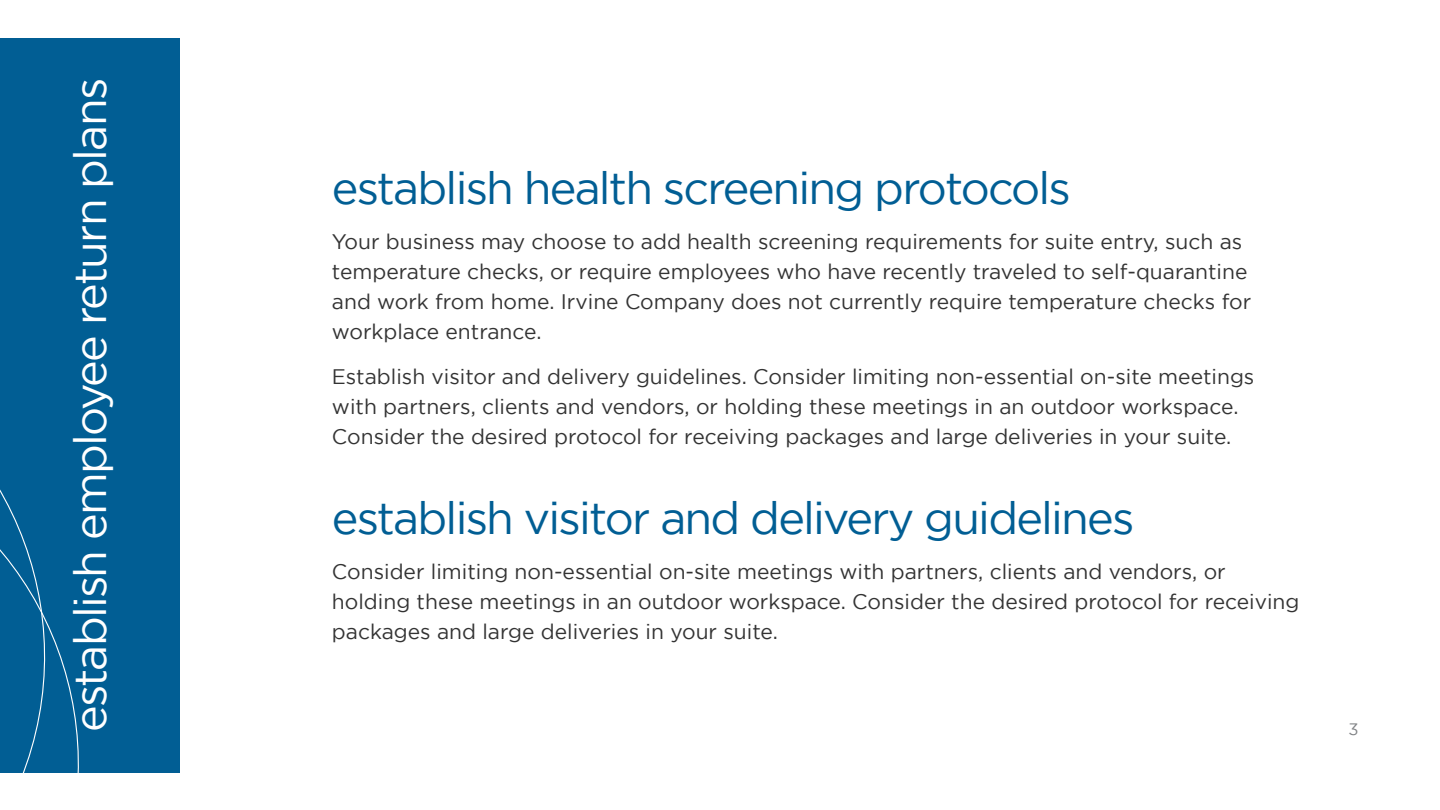
<style>
.page{position:relative;width:1440px;height:810px;background:#fff}
.page>*{position:absolute;margin:0;border:0;box-sizing:border-box;transform-origin:0 0}
.t1{font:45px "Gotham";letter-spacing:-.04em;color:#015e94}
.t2{font:45px "Gotham";letter-spacing:-.04em;color:#fff}
.t3{font:21px/30px "Gotham";color:#333}
.t4{font:16.5px "Gotham";color:#808285}
</style>
<div class="page">
<div style="left:0;top:38px;width:180px;height:734px;background:#015e94"></div>
<svg style="left:0;top:489px;width:91px;height:284px"></svg>
<h1 class="t2" style="left:65px;top:732px;width:656px;rotate:-90deg">establish employee return plans</h1>
<h1 class="t1" style="left:332px;top:163px;width:741px">establish health screening protocols</h1>
<p class="t3" style="left:332px;top:226px;width:921px">Your business may choose to add health screening requirements for suite entry, such as temperature checks, or require employees who have recently traveled to self-quarantine and work from home. Irvine Company does not currently require temperature checks for workplace entrance.</p>
<p class="t3" style="left:332px;top:361px;width:924px">Establish visitor and delivery guidelines. Consider limiting non-essential on-site meetings with partners, clients and vendors, or holding these meetings in an outdoor workspace.<br>Consider the desired protocol for receiving packages and large deliveries in your suite.</p>
<h1 class="t1" style="left:332px;top:493px;width:804px">establish visitor and delivery guidelines</h1>
<p class="t3" style="left:332px;top:556px;width:969px">Consider limiting non-essential on-site meetings with partners, clients and vendors, or holding these meetings in an outdoor workspace. Consider the desired protocol for receiving packages and large deliveries in your suite.</p>
<p class="t4" style="left:1348px;top:720px;width:12px">3</p>
</div>
